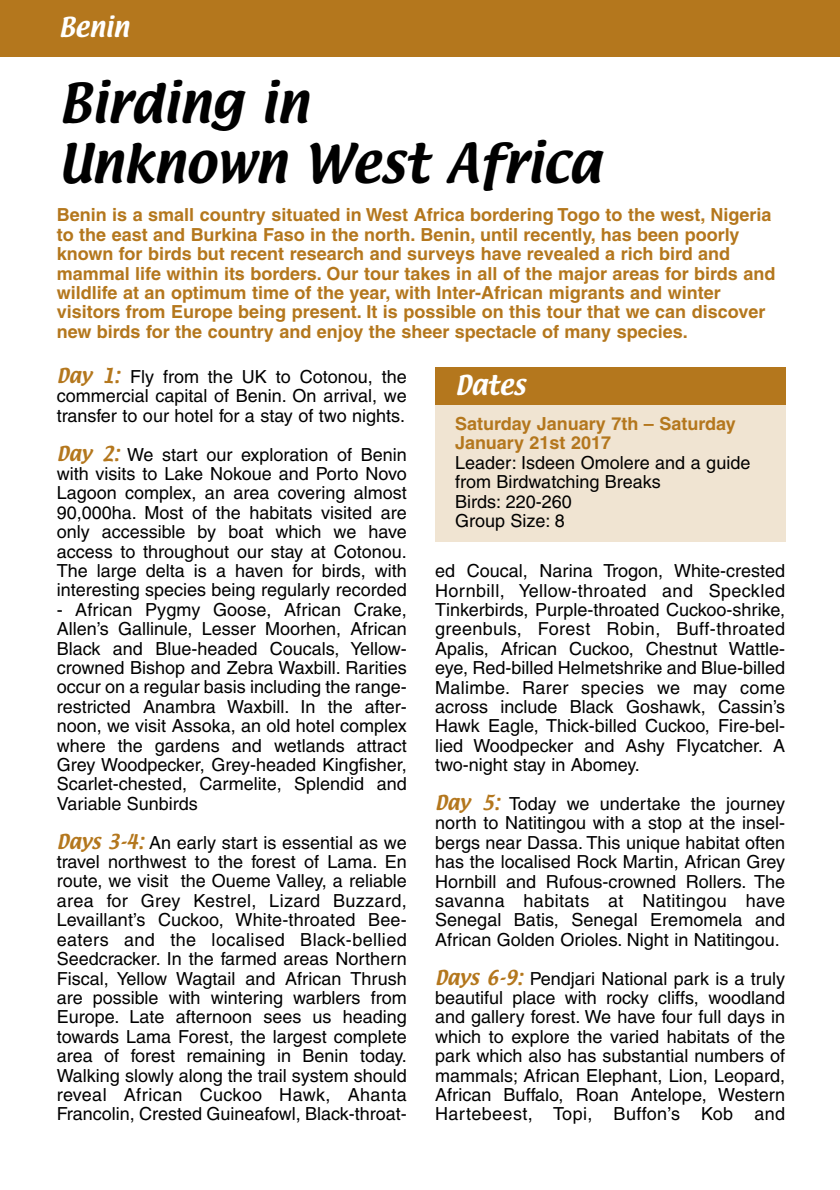
<style>
.page{position:relative;width:840px;height:1190px;background:#fff}
.page>*{position:absolute;margin:0;border:0;box-sizing:border-box;transform-origin:0 0}
.t1{font:48px/60px "Textile";color:#000}
.t2{font:24px "Textile";color:#fff}
.t3{font:18px/19.4px "Helvetica";color:#000;text-align:justify}
.t4{font:700 18px/19.4px "Helvetica";color:#b4771d}
.s1{font-family:"Textile";color:#b4771d}
</style>
<div class="page">
<div style="left:0;top:0;width:840px;height:57px;background:#b4771d"></div>
<div style="left:435px;top:405px;width:350px;height:137px;background:#f0e4d2"></div>
<div style="left:435px;top:368px;width:350px;height:37px;background:#b4771d"></div>
<h2 class="t2" style="left:59px;top:17px;width:72px">Benin</h2>
<h1 class="t1" style="left:59px;top:77px;width:543px">Birding in<br>Unknown West Africa</h1>
<p class="t4" style="left:57px;top:207px;width:720px">Benin is a small country situated in West Africa bordering Togo to the west, Nigeria to the east and Burkina Faso in the north. Benin, until recently, has been poorly known for birds but recent research and surveys have revealed a rich bird and mammal life within its borders. Our tour takes in all of the major areas for birds and wildlife at an optimum time of the year, with Inter-African migrants and winter visitors from Europe being present. It is possible on this tour that we can discover new birds for the country and enjoy the sheer spectacle of many species.</p>
<p class="t3" style="left:57px;top:369px;width:352px"><span class="s1">Day 1:</span> Fly from the UK to Cotonou, the commercial capital of Benin. On arrival, we transfer to our hotel for a stay of two nights.</p>
<p class="t3" style="left:57px;top:446px;width:352px"><span class="s1">Day 2:</span> We start our exploration of Benin with visits to Lake Nokoue and Porto Novo Lagoon complex, an area covering almost 90,000ha. Most of the habitats visited are only accessible by boat which we have access to throughout our stay at Cotonou.<br>The large delta is a haven for birds, with interesting species being regularly recorded</p>
<p class="t3" style="left:57px;top:602px;width:352px">- African Pygmy Goose, African Crake, Allen’s Gallinule, Lesser Moorhen, African Black and Blue-headed Coucals, Yellow&shy;crowned Bishop and Zebra Waxbill. Rarities occur on a regular basis including the range&shy;restricted Anambra Waxbill. In the after&shy;noon, we visit Assoka, an old hotel complex where the gardens and wetlands attract Grey Woodpecker, Grey-headed Kingfisher, Scarlet-chested, Carmelite, Splendid and Variable Sunbirds</p>
<p class="t3" style="left:57px;top:834px;width:352px"><span class="s1">Days 3-4:</span> An early start is essential as we travel northwest to the forest of Lama. En route, we visit the Oueme Valley, a reliable area for Grey Kestrel, Lizard Buzzard, Levaillant’s Cuckoo, White-throated Bee&shy;eaters and the localised Black-bellied Seedcracker. In the farmed areas Northern Fiscal, Yellow Wagtail and African Thrush are possible with wintering warblers from Europe. Late afternoon sees us heading towards Lama Forest, the largest complete area of forest remaining in Benin today.<br>Walking slowly along the trail system should reveal African Cuckoo Hawk, Ahanta Francolin, Crested Guineafowl, Black-throat-</p>
<h2 class="t2" style="left:455px;top:375px;width:72px">Dates</h2>
<p class="t4" style="left:455px;top:416px;width:282px">Saturday January 7th – Saturday<br>January 21st 2017</p>
<p class="t3" style="left:455px;top:454px;width:297px;text-align:left">Leader: Isdeen Omolere and a guide from Birdwatching Breaks<br>Birds: 220-260<br>Group Size: 8</p>
<p class="t3" style="left:435px;top:563px;width:352px">ed Coucal, Narina Trogon, White-crested Hornbill, Yellow-throated and Speckled Tinkerbirds, Purple-throated Cuckoo-shrike, greenbuls, Forest Robin, Buff-throated Apalis, African Cuckoo, Chestnut Wattle&shy;eye, Red-billed Helmetshrike and Blue-billed Malimbe. Rarer species we may come across include Black Goshawk, Cassin’s Hawk Eagle, Thick-billed Cuckoo, Fire-bel&shy;lied Woodpecker and Ashy Flycatcher. A two-night stay in Abomey.</p>
<p class="t3" style="left:435px;top:796px;width:352px"><span class="s1">Day 5:</span> Today we undertake the journey north to Natitingou with a stop at the insel&shy;bergs near Dassa. This unique habitat often has the localised Rock Martin, African Grey Hornbill and Rufous-crowned Rollers. The savanna habitats at Natitingou have Senegal Batis, Senegal Eremomela and African Golden Orioles. Night in Natitingou.</p>
<p class="t3" style="left:435px;top:970px;width:352px"><span class="s1">Days 6-9:</span> Pendjari National park is a truly beautiful place with rocky cliffs, woodland and gallery forest. We have four full days in which to explore the varied habitats of the park which also has substantial numbers of mammals; African Elephant, Lion, Leopard, African Buffalo, Roan Antelope, Western Hartebeest, Topi, Buffon’s Kob and</p>
</div>
